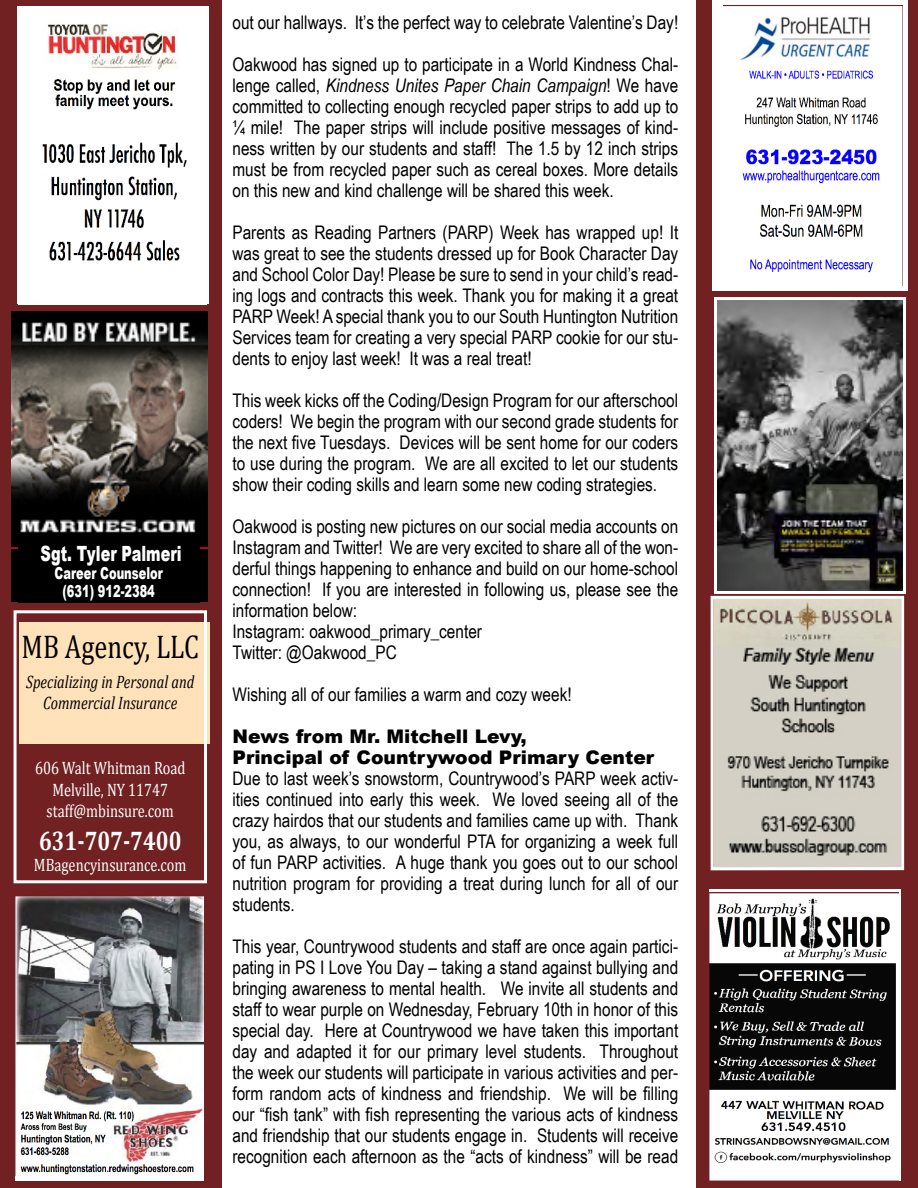
<style>
.page{position:relative;width:918px;height:1188px;background:#712121}
.page>*{position:absolute;margin:0;border:0;box-sizing:border-box;transform-origin:0 0}
.t1{font:33px "Cambria";color:#000;scale:.8 1}
.t2{font:700 27px "Cambria";color:#fff;scale:.8 1}
.t3{font:900 21px "Arial";color:#fff;scale:.69 1}
.t4{font:18.75px/21px "Arial Narrow";color:#000;text-align:justify}
.t5{font:900 18.75px/21px "Arial";color:#000}
.t6{font:18px/21.6px "Cambria";color:#fff;text-align:center;scale:.8 1}
.t7{font:italic 18px/21.6px "Cambria";color:#000;text-align:center;scale:.8 1}
.t8{font:900 16.5px/18px "Arial";color:#fff;text-align:center;scale:.69 1}
.s1{font-style:italic}
</style>
<div class="page">
<div style="left:222px;top:0;width:474px;height:1188px;background:#fff"></div>
<img style="left:715px;top:600px;width:185px;height:266px">
<div style="left:711px;top:596px;width:193px;height:274px;border:3px solid #fff"></div>
<div style="left:710px;top:889px;width:192px;height:292px;background:#fff"></div>
<img style="left:710px;top:893px;width:188px;height:288px">
<div style="left:20px;top:622px;width:190px;height:122px;background:#ffe2ba"></div>
<div style="left:14px;top:610px;width:193px;height:273px;border:3px solid #fff"></div>
<div style="left:15px;top:896px;width:189px;height:285px;background:#fff"></div>
<img style="left:16px;top:896px;width:187px;height:280px">
<div style="left:17px;top:6px;width:192px;height:298px;background:#fff"></div>
<img style="left:42px;top:24px;width:145px;height:237px">
<img style="left:718px;top:300px;width:184px;height:290px">
<div style="left:714px;top:296px;width:192px;height:298px;border:3px solid #fff"></div>
<div style="left:712px;top:0;width:196px;height:291px;background:#fff"></div>
<img style="left:723px;top:6px;width:179px;height:267px">
<img style="left:12px;top:312px;width:195px;height:289px">
<div style="left:18px;top:543px;width:181px;height:60px;background:#000"></div>
<p class="t3" style="left:41px;top:538px;width:206px">Sgt. Tyler Palmeri</p>
<p class="t8" style="left:55px;top:564px;width:159px">Career Counselor (631) 912-2384</p>
<h1 class="t1" style="left:22px;top:628px;width:223px">MB Agency, LLC</h1>
<p class="t7" style="left:26px;top:670px;width:212px">Specializing in Personal and<br>Commercial Insurance</p>
<p class="t6" style="left:35px;top:757px;width:189px">606 Walt Whitman Road<br>Melville, NY 11747 staff@mbinsure.com</p>
<h2 class="t2" style="left:39px;top:821px;width:180px">631-707-7400</h2>
<p class="t6" style="left:34px;top:854px;width:192px">MBagencyinsurance.com</p>
<p class="t4" style="left:232px;top:11px;width:447px">out our hallways. It’s the perfect way to celebrate Valentine’s Day!</p>
<p class="t4" style="left:232px;top:53px;width:447px">Oakwood has signed up to participate in a World Kindness Chal&shy;lenge called, <span class="s1">Kindness Unites Paper Chain Campaign</span>! We have committed to collecting enough recycled paper strips to add up to ¼ mile! The paper strips will include positive messages of kind&shy;ness written by our students and staff! The 1.5 by 12 inch strips must be from recycled paper such as cereal boxes. More details on this new and kind challenge will be shared this week.</p>
<p class="t4" style="left:232px;top:221px;width:447px">Parents as Reading Partners (PARP) Week has wrapped up! It was great to see the students dressed up for Book Character Day and School Color Day! Please be sure to send in your child’s read&shy;ing logs and contracts this week. Thank you for making it a great PARP Week! A special thank you to our South Huntington Nutrition Services team for creating a very special PARP cookie for our stu&shy;dents to enjoy last week! It was a real treat!</p>
<p class="t4" style="left:232px;top:389px;width:447px">This week kicks off the Coding/Design Program for our afterschool coders! We begin the program with our second grade students for the next five Tuesdays. Devices will be sent home for our coders to use during the program. We are all excited to let our students show their coding skills and learn some new coding strategies.</p>
<p class="t4" style="left:232px;top:515px;width:447px;text-align:left">Oakwood is posting new pictures on our social media accounts on Instagram and Twitter! We are very excited to share all of the won&shy;derful things happening to enhance and build on our home-school connection! If you are interested in following us, please see the information below:<br>Instagram: oakwood_primary_center<br>Twitter: @Oakwood_PC</p>
<p class="t4" style="left:232px;top:683px;width:341px">Wishing all of our families a warm and cozy week!</p>
<p class="t5" style="left:232px;top:725px;width:423px">News from Mr. Mitchell Levy,<br>Principal of Countrywood Primary Center</p>
<p class="t4" style="left:232px;top:767px;width:447px">Due to last week’s snowstorm, Countrywood’s PARP week activ&shy;ities continued into early this week. We loved seeing all of the crazy hairdos that our students and families came up with. Thank you, as always, to our wonderful PTA for organizing a week full of fun PARP activities. A huge thank you goes out to our school nutrition program for providing a treat during lunch for all of our students.</p>
<p class="t4" style="left:232px;top:935px;width:447px">This year, Countrywood students and staff are once again partici&shy;pating in PS I Love You Day – taking a stand against bullying and bringing awareness to mental health. We invite all students and staff to wear purple on Wednesday, February 10th in honor of this special day. Here at Countrywood we have taken this important day and adapted it for our primary level students. Throughout the week our students will participate in various activities and per&shy;form random acts of kindness and friendship. We will be filling our “fish tank” with fish representing the various acts of kindness and friendship that our students engage in. Students will receive recognition each afternoon as the “acts of kindness” will be read</p>
</div>
